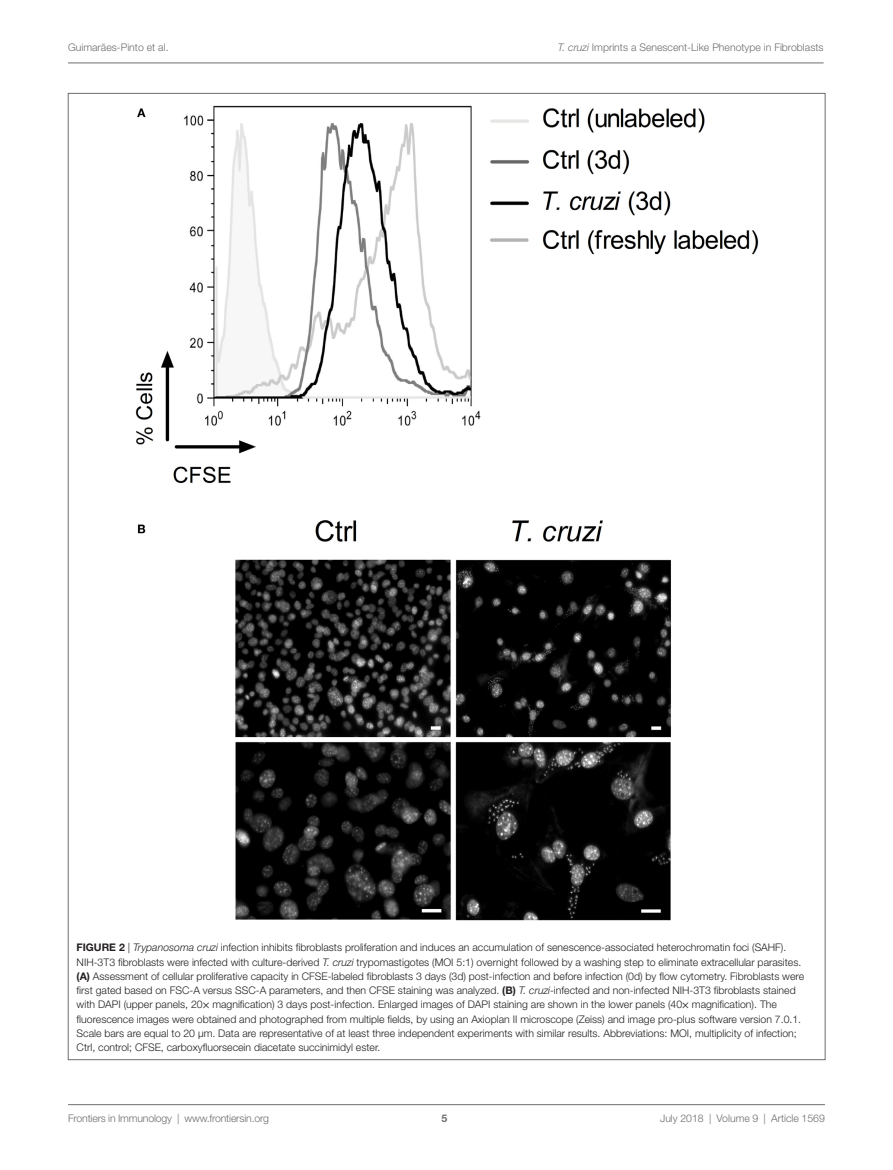
<style>
.page{position:relative;width:893px;height:1170px;background:#fff}
.page>*{position:absolute;margin:0;border:0;box-sizing:border-box;transform-origin:0 0}
.t1{font:300 10.5px/14.2px "Helvetica Neue LT Std";color:#231f20}
.t2{font:300 10.5px "Helvetica Neue LT Std";color:#6c6d70}
.t3{font:700 10.5px "Helvetica Neue LT Std";color:#6c6d70}
.s1{font-style:italic}
.s2{font-weight:700}
.s3{font-family:"STIX General";font-weight:400}
</style>
<div class="page">
<img style="left:135px;top:105px;width:624px;height:816px">
<hr style="left:68px;top:1104px;width:757px;height:1px;background:#6c6d70">
<hr style="left:68px;top:63px;width:756px;height:1px;background:#6c6d70">
<p class="t2" style="left:68px;top:41px;width:102px">Guimarães-Pinto et al.</p>
<p class="t2" style="left:558px;top:41px;width:267px"><span class="s1">T. cruzi</span> Imprints a Senescent-Like Phenotype in Fibroblasts</p>
<p class="t1" style="left:77px;top:940px;width:729px"><span class="s2">FIGURE 2</span> | <span class="s1">Trypanosoma cruzi</span> infection inhibits fibroblasts proliferation and induces an accumulation of senescence-associated heterochromatin foci (SAHF).<br>NIH-3T3 fibroblasts were infected with culture-derived <span class="s1">T. cruzi</span> trypomastigotes (MOI 5:1) overnight followed by a washing step to eliminate extracellular parasites. <span class="s2">(A)</span> Assessment of cellular proliferative capacity in CFSE-labeled fibroblasts 3 days (3d) post-infection and before infection (0d) by flow cytometry. Fibroblasts were first gated based on FSC-A versus SSC-A parameters, and then CFSE staining was analyzed. <span class="s2">(B)</span> <span class="s1">T. cruzi</span>-infected and non-infected NIH-3T3 fibroblasts stained with DAPI (upper panels, 20<span class="s3">×</span> magnification) 3 days post-infection. Enlarged images of DAPI staining are shown in the lower panels (40<span class="s3">×</span> magnification). The fluorescence images were obtained and photographed from multiple fields, by using an Axioplan II microscope (Zeiss) and image pro-plus software version 7.0.1.<br>Scale bars are equal to 20 µm. Data are representative of at least three independent experiments with similar results. Abbreviations: MOI, multiplicity of infection; Ctrl, control; CFSE, carboxyfluorsecein diacetate succinimidyl ester.</p>
<p class="t2" style="left:68px;top:1111px;width:203px">Frontiers in Immunology | www.frontiersin.org</p>
<p class="t2" style="left:660px;top:1111px;width:166px">July 2018 | Volume 9 | Article 1569</p>
<p class="t3" style="left:441px;top:1111px;width:7px">5</p>
</div>
